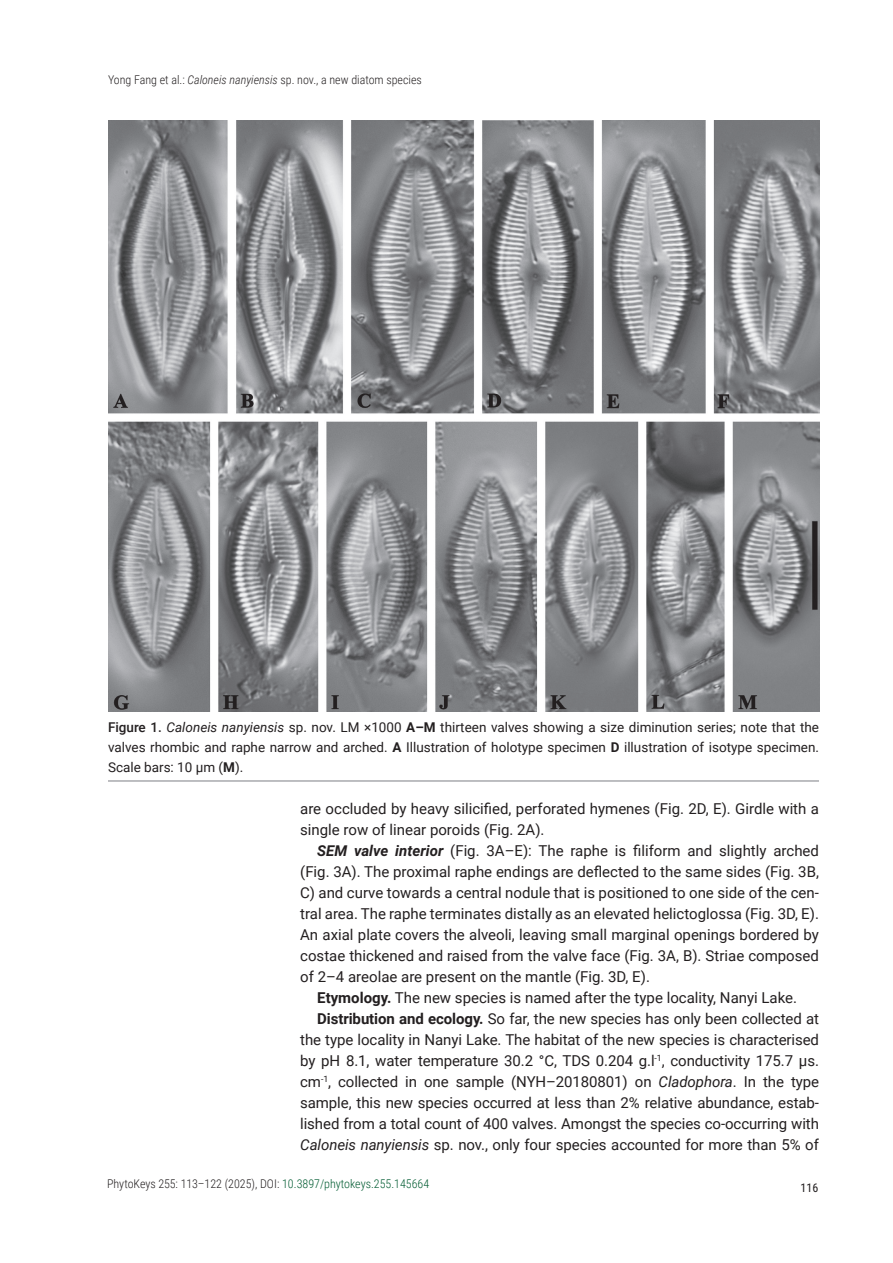
<style>
.page{position:relative;width:893px;height:1263px;background:#fff}
.page>*{position:absolute;margin:0;border:0;box-sizing:border-box;transform-origin:0 0}
.t1{font:15px/21px "Roboto";letter-spacing:-.005em;color:#231f20}
.t2{font:13.5px/19.8px "Roboto";color:#231f20;text-align:justify}
.t3{font:300 12px "Roboto Condensed";color:#231f20}
.t4{font:12px "Roboto Condensed";color:#231f20}
.s1{font-style:italic}
.s2{font-weight:500}
.s3{font-weight:700}
.s4{font-weight:700;font-style:italic}
.s5{color:#005b31}
</style>
<div class="page">
<img style="left:108px;top:121px;width:711px;height:591px">
<hr style="left:108px;top:780px;width:711px;height:2px;background:#a8a9ad">
<p class="t3" style="left:108px;top:71px;width:315px">Yong Fang et al.: <span class="s1">Caloneis nanyiensis</span> sp. nov., a new diatom species</p>
<p class="t2" style="left:108px;top:717px;width:712px"><span class="s2">Figure 1.</span> <span class="s1">Caloneis nanyiensis</span> sp. nov. LM ×1000 <span class="s3">A–M</span> thirteen valves showing a size diminution series; note that the valves rhombic and raphe narrow and arched. <span class="s3">A</span> Illustration of holotype specimen <span class="s3">D</span> illustration of isotype specimen.<br>Scale bars: 10 µm (<span class="s3">M</span>).</p>
<p class="t1" style="left:300px;top:797px;width:520px">are occluded by heavy silicified, perforated hymenes (Fig. 2D, E). Girdle with a single row of linear poroids (Fig. 2A).</p>
<p class="t1" style="left:300px;top:839px;width:520px;text-align:justify;text-indent:17px"><span class="s4">SEM valve interior</span> (Fig. 3A–E): The raphe is filiform and slightly arched (Fig. 3A). The proximal raphe endings are deflected to the same sides (Fig. 3B, C) and curve towards a central nodule that is positioned to one side of the cen&shy;tral area. The raphe terminates distally as an elevated helictoglossa (Fig. 3D, E).<br>An axial plate covers the alveoli, leaving small marginal openings bordered by costae thickened and raised from the valve face (Fig. 3A, B). Striae composed of 2–4 areolae are present on the mantle (Fig. 3D, E).</p>
<p class="t1" style="left:317px;top:986px;width:481px"><span class="s3">Etymology.</span> The new species is named after the type locality, Nanyi Lake.</p>
<p class="t1" style="left:317px;top:1007px;width:503px"><span class="s3">Distribution and ecology.</span> So far, the new species has only been collected at</p>
<p class="t1" style="left:300px;top:1028px;width:520px">the type locality in Nanyi Lake. The habitat of the new species is characterised</p>
<p class="t1" style="left:300px;top:1049px;width:520px">by pH 8.1, water temperature 30.2 °C, TDS 0.204 g.l<sup>-1</sup>, conductivity 175.7 μs.</p>
<p class="t1" style="left:300px;top:1070px;width:520px">cm<sup>-1</sup>, collected in one sample (NYH–20180801) on <span class="s1">Cladophora</span>. In the type</p>
<p class="t1" style="left:300px;top:1091px;width:520px">sample, this new species occurred at less than 2% relative abundance, estab-</p>
<p class="t1" style="left:300px;top:1112px;width:520px">lished from a total count of 400 valves. Amongst the species co-occurring with</p>
<p class="t1" style="left:300px;top:1133px;width:520px"><span class="s1">Caloneis nanyiensis</span> sp. nov., only four species accounted for more than 5% of</p>
<p class="t3" style="left:107px;top:1175px;width:324px">PhytoKeys 255: 113–122 (2025), DOI: <span class="s5">10.3897/phytokeys.255.145664</span></p>
<p class="t4" style="left:801px;top:1179px;width:19px">116</p>
</div>
